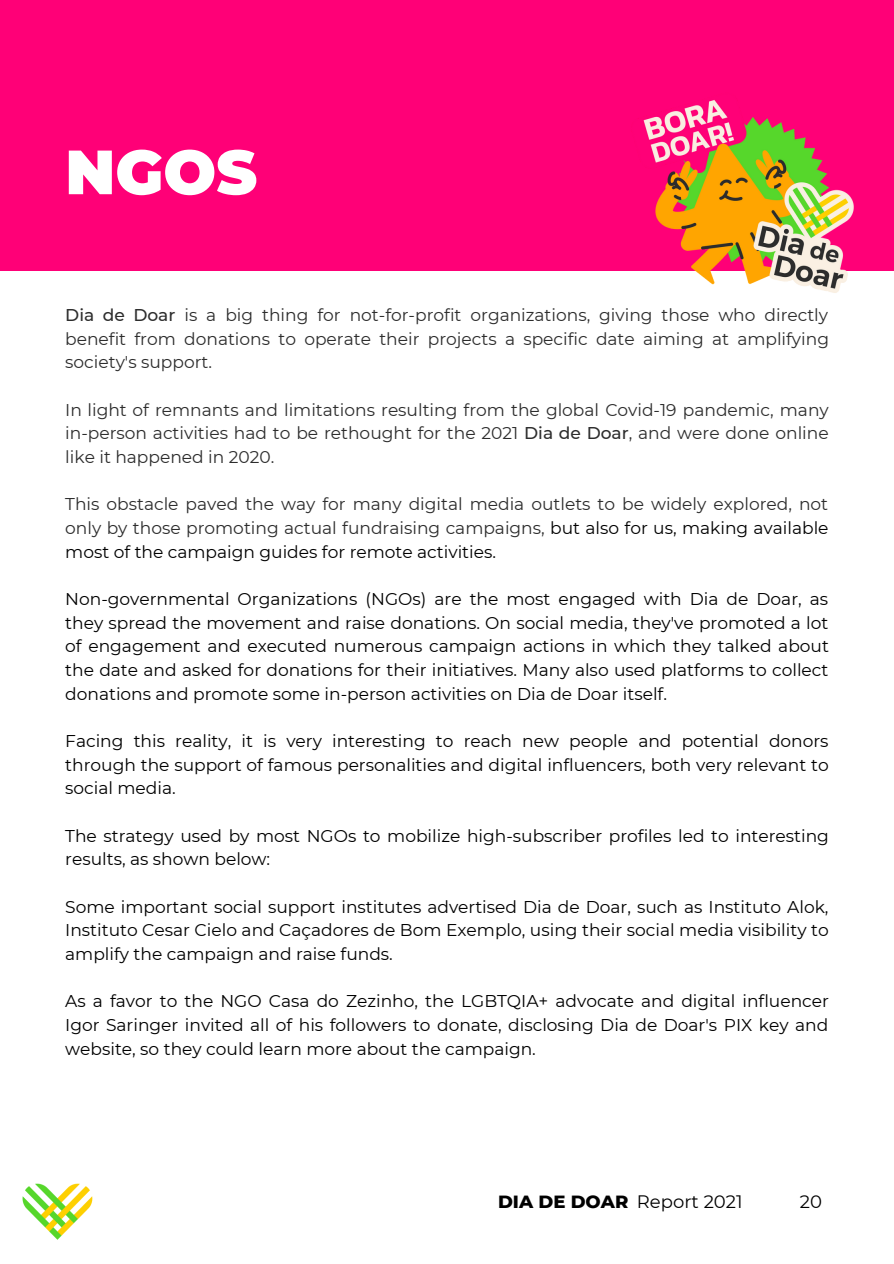
<style>
.page{position:relative;width:894px;height:1264px;background:#fff}
.page>*{position:absolute;margin:0;border:0;box-sizing:border-box;transform-origin:0 0}
.t1{font:900 62.25px "Montserrat";color:#fff}
.t2{font:18px "Montserrat";color:#000}
.t3{font:17.1px/23.7px "Montserrat";color:#000;text-align:justify}
.t4{font:17.1px/23.7px "Montserrat";color:#2d2d2d;text-align:justify}
.s1{font-weight:500}
.s2{color:#000}
.s3{font-weight:800}
</style>
<div class="page">
<img style="left:22px;top:1183px;width:71px;height:57px">
<div style="left:0;top:0;width:893px;height:270px;background:#f07"></div>
<img style="left:622px;top:100px;width:240px;height:193px">
<h1 class="t1" style="left:65px;top:134px;width:193px">NGOS</h1>
<p class="t4" style="left:65px;top:303px;width:765px"><span class="s1">Dia de Doar</span> is a big thing for not-for-profit organizations, giving those who directly benefit from donations to operate their projects a specific date aiming at amplifying society's support.</p>
<p class="t4" style="left:65px;top:398px;width:764px">In light of remnants and limitations resulting from the global Covid-19 pandemic, many in-person activities had to be rethought for the 2021 <span class="s1">Dia de Doar</span>, and were done online like it happened in 2020.</p>
<p class="t4" style="left:65px;top:492px;width:764px">This obstacle paved the way for many digital media outlets to be widely explored, not only by those promoting actual fundraising campaigns, <span class="s2">but also for us, making available most of the campaign guides for remote activities.</span></p>
<p class="t3" style="left:65px;top:587px;width:765px">Non-governmental Organizations (NGOs) are the most engaged with Dia de Doar, as they spread the movement and raise donations. On social media, they've promoted a lot of engagement and executed numerous campaign actions in which they talked about the date and asked for donations for their initiatives. Many also used platforms to collect donations and promote some in-person activities on Dia de Doar itself.</p>
<p class="t3" style="left:65px;top:729px;width:765px">Facing this reality, it is very interesting to reach new people and potential donors through the support of famous personalities and digital influencers, both very relevant to social media.</p>
<p class="t3" style="left:65px;top:823px;width:765px">The strategy used by most NGOs to mobilize high-subscriber profiles led to interesting results, as shown below:</p>
<p class="t3" style="left:65px;top:894px;width:764px">Some important social support institutes advertised Dia de Doar, such as Instituto Alok, Instituto Cesar Cielo and Caçadores de Bom Exemplo, using their social media visibility to amplify the campaign and raise funds.</p>
<p class="t3" style="left:65px;top:989px;width:765px">As a favor to the NGO Casa do Zezinho, the LGBTQIA+ advocate and digital influencer Igor Saringer invited all of his followers to donate, disclosing Dia de Doar's PIX key and website, so they could learn more about the campaign.</p>
<p class="t2" style="left:498px;top:1190px;width:246px"><span class="s3">DIA DE DOAR</span> Report 2021</p>
<p class="t2" style="left:799px;top:1190px;width:24px">20</p>
</div>
